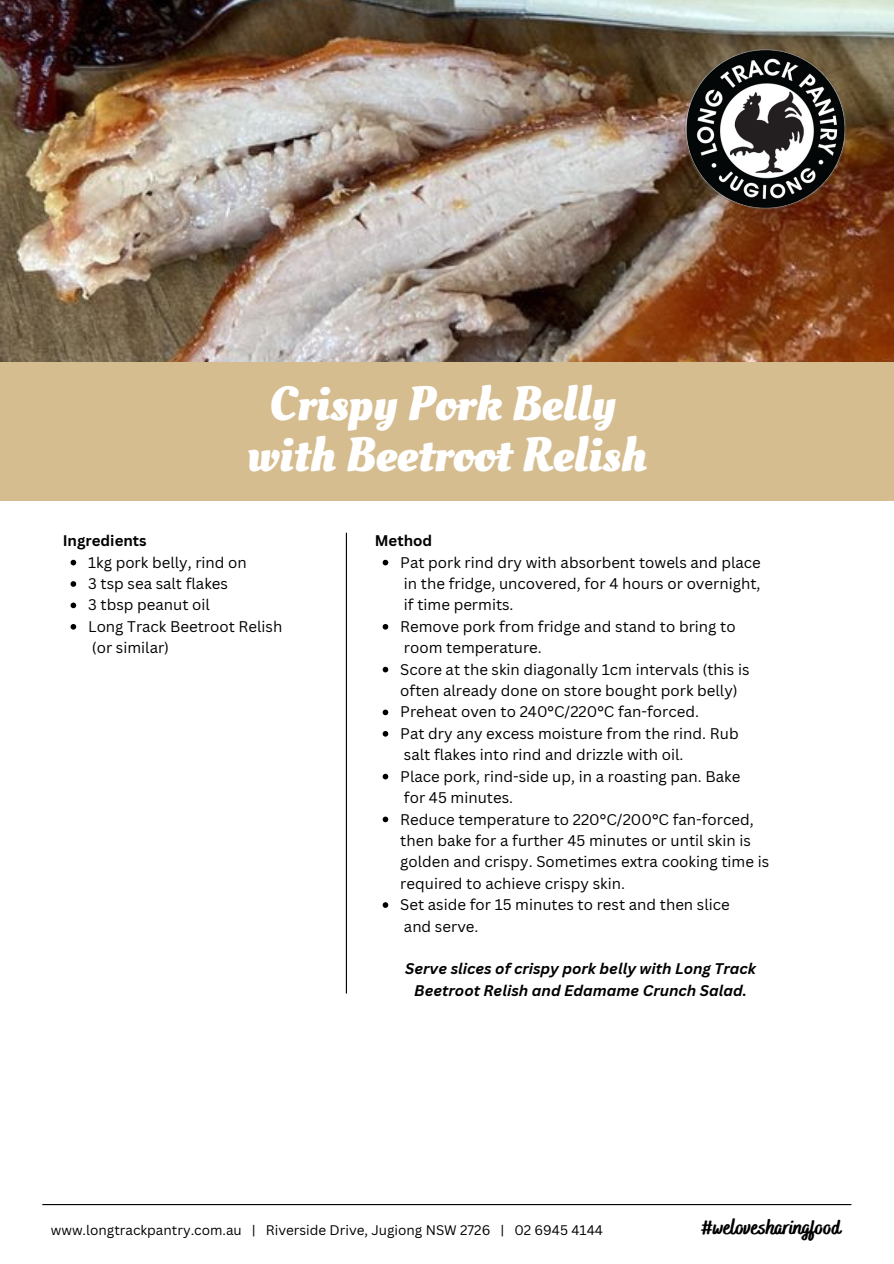
<style>
.page{position:relative;width:894px;height:1264px;background:#fff}
.page>*{position:absolute;margin:0;border:0;box-sizing:border-box;transform-origin:0 0}
.t1{font:700 48px/50.7px "Oleo Script";color:#fff;text-align:center}
.t2{font:800 21px "Bakerie Smooth";color:#000}
.t3{font:15px/21.5px "Canva Sans";color:#000}
.t4{font:italic 700 15px/21.5px "Canva Sans";color:#000;text-align:center}
.t5{font:700 15px "Canva Sans";color:#000}
.t6{font:13.5px "Canva Sans";color:#000}
</style>
<div class="page">
<img style="left:0;top:0;width:893px;height:362px">
<img style="left:679px;top:43px;width:171px;height:171px">
<hr style="left:42px;top:1203px;width:809px;height:2px;background:#000">
<hr style="left:346px;top:532px;width:1px;height:461px;background:#000">
<div style="left:0;top:362px;width:893px;height:139px;background:#d5bd90"></div>
<svg style="left:71px;top:560px;width:5px;height:5px"></svg>
<svg style="left:71px;top:581px;width:5px;height:6px"></svg>
<svg style="left:71px;top:602px;width:5px;height:6px"></svg>
<svg style="left:71px;top:624px;width:5px;height:5px"></svg>
<svg style="left:382px;top:560px;width:6px;height:5px"></svg>
<svg style="left:382px;top:624px;width:6px;height:5px"></svg>
<svg style="left:382px;top:666px;width:6px;height:6px"></svg>
<svg style="left:382px;top:709px;width:6px;height:6px"></svg>
<svg style="left:382px;top:731px;width:6px;height:5px"></svg>
<svg style="left:382px;top:773px;width:6px;height:6px"></svg>
<svg style="left:382px;top:816px;width:6px;height:6px"></svg>
<svg style="left:382px;top:902px;width:6px;height:5px"></svg>
<p class="t5" style="left:63px;top:530px;width:85px">Ingredients</p>
<h1 class="t1" style="left:247px;top:380px;width:401px">Crispy Pork Belly with Beetroot Relish</h1>
<p class="t5" style="left:374px;top:530px;width:59px">Method</p>
<p class="t3" style="left:88px;top:551px;width:195px">1kg pork belly, rind on<br>3 tsp sea salt flakes<br>3 tbsp peanut oil<br>Long Track Beetroot Relish (or similar)</p>
<p class="t3" style="left:400px;top:551px;width:370px">Pat pork rind dry with absorbent towels and place in the fridge, uncovered, for 4 hours or overnight, if time permits.<br>Remove pork from fridge and stand to bring to room temperature.<br>Score at the skin diagonally 1cm intervals (this is often already done on store bought pork belly)<br>Preheat oven to 240°C/220°C fan-forced.<br>Pat dry any excess moisture from the rind. Rub<br>salt flakes into rind and drizzle with oil.<br>Place pork, rind-side up, in a roasting pan. Bake<br>for 45 minutes.<br>Reduce temperature to 220°C/200°C fan-forced, then bake for a further 45 minutes or until skin is golden and crispy. Sometimes extra cooking time is required to achieve crispy skin.<br>Set aside for 15 minutes to rest and then slice<br>and serve.</p>
<p class="t4" style="left:405px;top:957px;width:352px">Serve slices of crispy pork belly with Long Track<br>Beetroot Relish and Edamame Crunch Salad.</p>
<p class="t6" style="left:51px;top:1220px;width:553px">www.longtrackpantry.com.au | Riverside Drive, Jugiong NSW 2726 | 02 6945 4144</p>
<h2 class="t2" style="left:701px;top:1214px;width:141px">#welovesharingfood</h2>
</div>
